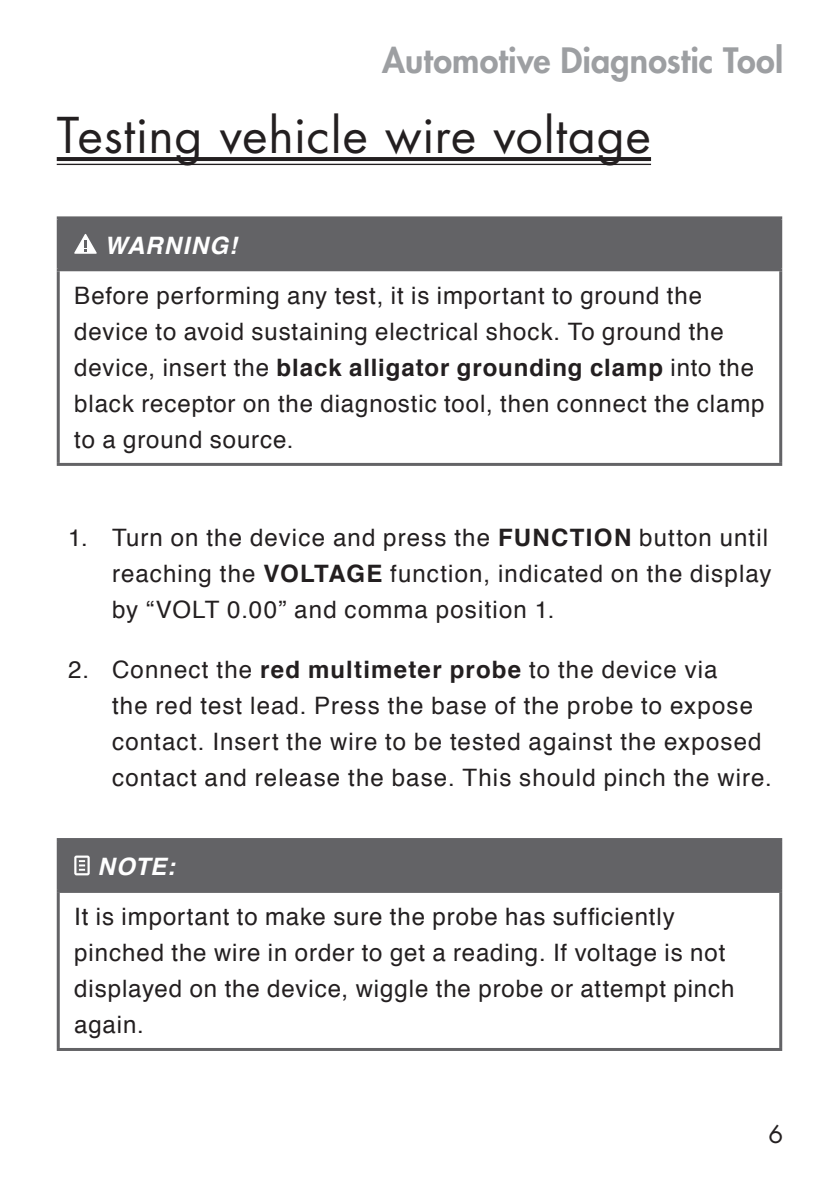
<style>
.page{position:relative;width:840px;height:1191px;background:#fff}
.page>*{position:absolute;margin:0;border:0;box-sizing:border-box;transform-origin:0 0}
.Primary_Header{font:48px "Futura Std";letter-spacing:.015em;color:#231f20}
.t1{font:800 34px "Futura Std";letter-spacing:.005em;color:#9d9fa2}
.Body{font:24px/36px "Helvetica";letter-spacing:.04em;color:#231f20}
.White_Warnings_cauti{font:italic 700 24px "Helvetica";letter-spacing:.045em;color:#fff}
.t2{font:24px "Futura Std";color:#231f20}
.s1{font-weight:700}
</style>
<div class="page">
<hr style="left:57px;top:157px;width:593px;height:4px;background:#231f20">
<hr style="left:57px;top:164px;width:593px;height:1px;background:#231f20">
<div style="left:58px;top:218px;width:722px;height:52px;background:#636366"></div>
<hr style="left:57px;top:271px;width:3px;height:192px;background:#636366">
<hr style="left:778px;top:271px;width:3px;height:192px;background:#636366">
<hr style="left:57px;top:463px;width:724px;height:3px;background:#636366">
<hr style="left:57px;top:216px;width:724px;height:3px;background:#636366">
<hr style="left:57px;top:219px;width:3px;height:49px;background:#636366">
<hr style="left:778px;top:219px;width:3px;height:49px;background:#636366">
<hr style="left:57px;top:268px;width:724px;height:3px;background:#636366">
<svg style="left:74px;top:234px;width:23px;height:20px"></svg>
<div style="left:58px;top:839px;width:722px;height:52px;background:#636366"></div>
<hr style="left:57px;top:838px;width:724px;height:3px;background:#636366">
<hr style="left:57px;top:841px;width:3px;height:49px;background:#636366">
<hr style="left:778px;top:841px;width:3px;height:49px;background:#636366">
<hr style="left:57px;top:890px;width:724px;height:3px;background:#636366">
<hr style="left:57px;top:893px;width:3px;height:155px;background:#636366">
<hr style="left:778px;top:893px;width:3px;height:155px;background:#636366">
<hr style="left:57px;top:1048px;width:724px;height:3px;background:#636366">
<svg style="left:74px;top:855px;width:16px;height:20px"></svg>
<h2 class="t1" style="left:382px;top:39px;width:402px">Automotive Diagnostic Tool</h2>
<p class="Primary_Header" style="left:57px;top:105px;width:595px">Testing vehicle wire voltage</p>
<p class="White_Warnings_cauti" style="left:104px;top:225px;width:133px">WARNING!</p>
<p class="Body" style="left:74px;top:278px;width:691px">Before performing any test, it is important to ground the device to avoid sustaining electrical shock. To ground the device, insert the <span class="s1">black alligator grounding clamp</span> into the black receptor on the diagnostic tool, then connect the clamp to a ground source.</p>
<p class="Body" style="left:112px;top:520px;width:660px;text-indent:-44px">1. Turn on the device and press the <span class="s1">FUNCTION</span> button until reaching the <span class="s1">VOLTAGE</span> function, indicated on the display by “VOLT 0.00” and comma position 1.</p>
<p class="Body" style="left:112px;top:652px;width:661px;text-indent:-44px">2. Connect the <span class="s1">red multimeter probe</span> to the device via<br>the red test lead. Press the base of the probe to expose contact. Insert the wire to be tested against the exposed contact and release the base. This should pinch the wire.</p>
<p class="White_Warnings_cauti" style="left:97px;top:847px;width:79px">NOTE:</p>
<p class="Body" style="left:74px;top:899px;width:661px">It is important to make sure the probe has sufficiently pinched the wire in order to get a reading. If voltage is not displayed on the device, wiggle the probe or attempt pinch again.</p>
<p class="t2" style="left:768px;top:1118px;width:16px">6</p>
</div>
